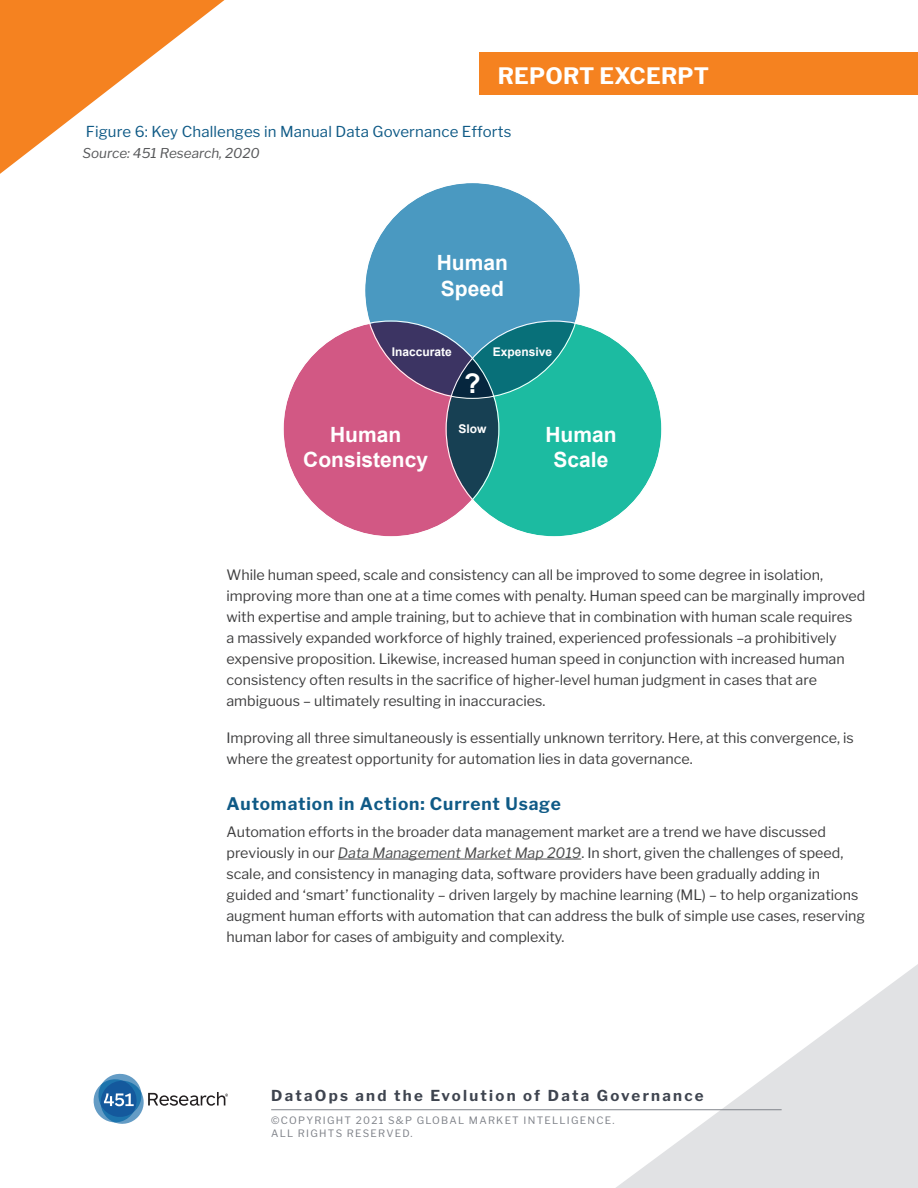
<style>
.page{position:relative;width:918px;height:1188px;background:#fff}
.page>*{position:absolute;margin:0;border:0;box-sizing:border-box;transform-origin:0 0}
.t1{font:700 27px "Arial";color:#fff}
.t2{font:700 22.5px "Libre Franklin";letter-spacing:.01em;color:#fff}
.t3{font:700 21px/25.2px "Arial";color:#fff;text-align:center}
.Heading_2{font:700 17.25px "Libre Franklin";letter-spacing:.05em;color:#0f5a86}
.Exhibit_Title{font:15px "Libre Franklin";letter-spacing:.01em;color:#0f5a86}
.t4{font:700 15px "Libre Franklin";letter-spacing:.15em;color:#3e444f}
.t5{font:14.25px/21px "Libre Franklin";color:#3e3e3f}
.Exhibit_Source{font:italic 13.5px "Libre Franklin";color:#57585a}
.t6{font:700 12px "Arial";color:#fff}
.t7{font:10.2px/13.5px "Libre Franklin";letter-spacing:.125em;color:#80838a}
.s1{font-style:italic;color:#4b4c4d}
</style>
<div class="page">
<svg style="left:597px;top:964px;width:321px;height:224px"></svg>
<svg style="left:0;top:0;width:225px;height:174px;fill:#f58220"></svg>
<svg style="left:93px;top:1073px;width:135px;height:51px"></svg>
<hr style="left:271px;top:1109px;width:511px;height:1px;background:#80838a">
<hr style="left:338px;top:859px;width:243px;height:1px;background:#4b4c4d">
<div style="left:364px;top:182px;width:216px;height:216px;background:#4a99c1;border-radius:50%"></div>
<svg style="left:446px;top:321px;width:216px;height:216px;background:#1db29d"></svg>
<svg style="left:283px;top:321px;width:216px;height:216px;background:#a8537b"></svg>
<div style="left:479px;top:52px;width:439px;height:42px;background:#f58220"></div>
<h2 class="t2" style="left:498px;top:62px;width:213px">REPORT EXCERPT</h2>
<p class="Exhibit_Title" style="left:86px;top:123px;width:427px">Figure 6: Key Challenges in Manual Data Governance Efforts</p>
<p class="Exhibit_Source" style="left:82px;top:145px;width:179px">Source: 451 Research, 2020</p>
<p class="t3" style="left:437px;top:251px;width:73px;text-align:left">Human<br>Speed</p>
<p class="t6" style="left:392px;top:343px;width:62px">Inaccurate</p>
<p class="t6" style="left:493px;top:343px;width:61px">Expensive</p>
<p class="t1" style="left:464px;top:364px;width:18px">?</p>
<p class="t6" style="left:458px;top:421px;width:30px">Slow</p>
<p class="t3" style="left:303px;top:422px;width:126px">Human<br>Consistency</p>
<p class="t3" style="left:545px;top:422px;width:73px">Human<br>Scale</p>
<p class="t5" style="left:226px;top:564px;width:640px">While human speed, scale and consistency can all be improved to some degree in isolation, improving more than one at a time comes with penalty. Human speed can be marginally improved with expertise and ample training, but to achieve that in combination with human scale requires<br>a massively expanded workforce of highly trained, experienced professionals –a prohibitively expensive proposition. Likewise, increased human speed in conjunction with increased human consistency often results in the sacrifice of higher-level human judgment in cases that are ambiguous – ultimately resulting in inaccuracies.</p>
<p class="t5" style="left:226px;top:728px;width:629px">Improving all three simultaneously is essentially unknown territory. Here, at this convergence, is where the greatest opportunity for automation lies in data governance.</p>
<p class="Heading_2" style="left:226px;top:793px;width:336px">Automation in Action: Current Usage</p>
<p class="t5" style="left:226px;top:821px;width:640px">Automation efforts in the broader data management market are a trend we have discussed previously in our <span class="s1">Data Management Market Map 2019</span>. In short, given the challenges of speed, scale, and consistency in managing data, software providers have been gradually adding in guided and ‘smart’ functionality – driven largely by machine learning (ML) – to help organizations augment human efforts with automation that can address the bulk of simple use cases, reserving human labor for cases of ambiguity and complexity.</p>
<p class="t4" style="left:271px;top:1087px;width:434px">DataOps and the Evolution of Data Governance</p>
<p class="t7" style="left:271px;top:1113px;width:345px">©COPYRIGHT 2021 S&amp;P GLOBAL MARKET INTELLIGENCE.<br>ALL RIGHTS RESERVED.</p>
</div>
